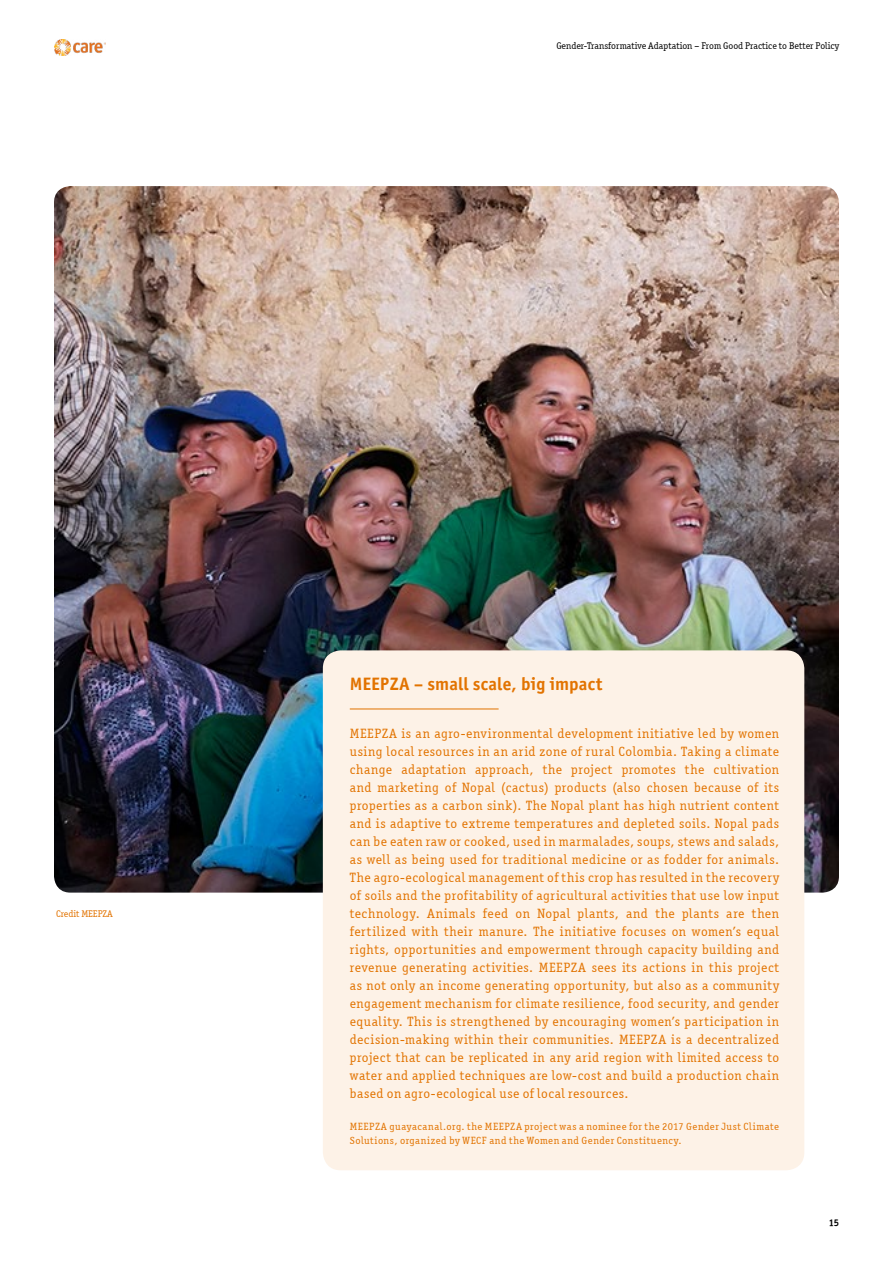
<style>
.page{position:relative;width:893px;height:1263px;background:#fff}
.page>*{position:absolute;margin:0;border:0;box-sizing:border-box;transform-origin:0 0}
.t1{font:700 18px "Officina Sans ITC Pro";letter-spacing:.01em;color:#e27300}
.t2{font:13.5px/18px "Officina Serif ITCTT Book";letter-spacing:.04em;color:#e27300;text-align:justify}
.t3{font:10.5px/13.5px "Officina Serif ITCTT Book";letter-spacing:.055em;color:#e27300}
.t4{font:9.75px "Officina Serif ITCTT Book";color:#000}
.t5{font:9.75px "Officina Serif ITCTT Book";color:#e27300}
.t6{font:9.75px "Officina Serif ITCTT Bold";color:#000}
</style>
<div class="page">
<img style="left:54px;top:39px;width:51px;height:17px">
<img style="left:54px;top:186px;width:785px;height:707px">
<div style="left:323px;top:650px;width:481px;height:520px;background:#fdf2e7;border-radius:18px"></div>
<hr style="left:350px;top:709px;width:149px;height:1px;background:#e27300">
<p class="t4" style="left:556px;top:40px;width:284px">Gender-Transformative Adaptation – From Good Practice to Better Policy</p>
<p class="t5" style="left:56px;top:908px;width:58px">Credit MEEPZA</p>
<h1 class="t1" style="left:350px;top:673px;width:254px">MEEPZA – small scale, big impact</h1>
<p class="t2" style="left:350px;top:725px;width:431px">MEEPZA is an agro-environmental development initiative led by women using local resources in an arid zone of rural Colombia. Taking a climate change adaptation approach, the project promotes the cultivation and marketing of Nopal (cactus) products (also chosen because of its properties as a carbon sink). The Nopal plant has high nutrient content and is adaptive to extreme temperatures and depleted soils. Nopal pads can be eaten raw or cooked, used in marmalades, soups, stews and salads, as well as being used for traditional medicine or as fodder for animals.<br>The agro-ecological management of this crop has resulted in the recovery of soils and the profitability of agricultural activities that use low input technology. Animals feed on Nopal plants, and the plants are then fertilized with their manure. The initiative focuses on women’s equal rights, opportunities and empowerment through capacity building and revenue generating activities. MEEPZA sees its actions in this project as not only an income generating opportunity, but also as a community engagement mechanism for climate resilience, food security, and gender equality. This is strengthened by encouraging women’s participation in decision-making within their communities. MEEPZA is a decentralized project that can be replicated in any arid region with limited access to water and applied techniques are low-cost and build a production chain based on agro-ecological use of local resources.</p>
<p class="t3" style="left:350px;top:1120px;width:431px">MEEPZA guayacanal.org. the MEEPZA project was a nominee for the 2017 Gender Just Climate<br>Solutions, organized by WECF and the Women and Gender Constituency.</p>
<p class="t6" style="left:829px;top:1216px;width:12px">15</p>
</div>
